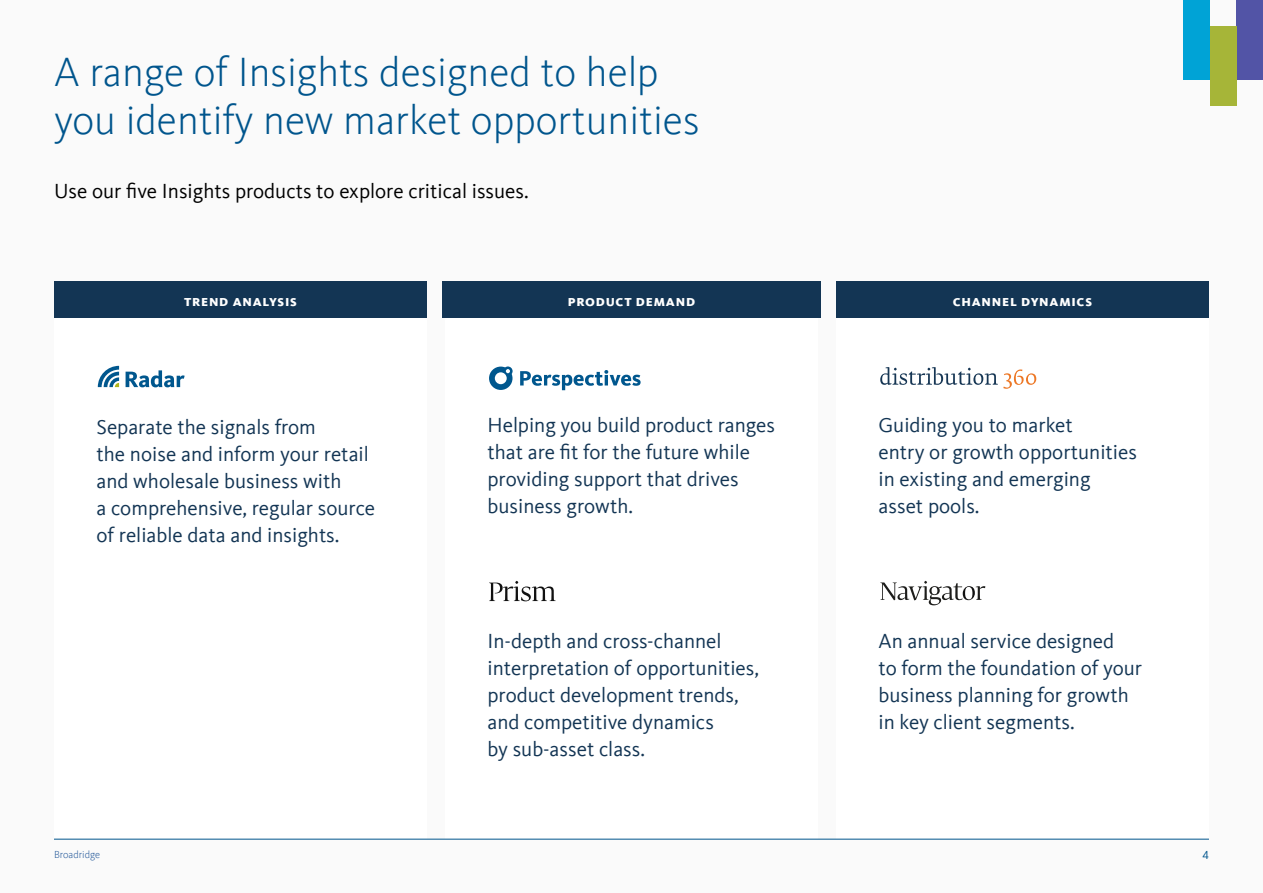
<style>
.page{position:relative;width:1263px;height:893px;background:#fafafa}
.page>*{position:absolute;margin:0;border:0;box-sizing:border-box;transform-origin:0 0}
.t1{font:300 42px/48px "Kievit Offc";color:#00558d}
.t2{font:21px/27px "Kievit Offc";color:#133554}
.t3{font:21px "Kievit Offc";color:#000}
.t4{font:800 15px "Kievit Sc Offc";letter-spacing:.05em;color:#fff}
.t5{font:12px "Kievit Offc";color:#00558d}
.t6{font:300 10.5px "Kievit Offc";color:#275b9b}
</style>
<div class="page">
<div style="left:836px;top:317px;width:373px;height:522px;background:#fff"></div>
<div style="left:445px;top:317px;width:373px;height:522px;background:#fff"></div>
<div style="left:54px;top:317px;width:373px;height:522px;background:#fff"></div>
<svg style="left:98px;top:366px;width:21px;height:21px"></svg>
<svg style="left:126px;top:370px;width:59px;height:17px"></svg>
<svg style="left:880px;top:367px;width:156px;height:22px"></svg>
<svg style="left:880px;top:581px;width:105px;height:24px"></svg>
<div style="left:54px;top:281px;width:373px;height:37px;background:#133554"></div>
<div style="left:442px;top:281px;width:379px;height:37px;background:#133554"></div>
<div style="left:836px;top:281px;width:373px;height:37px;background:#133554"></div>
<svg style="left:489px;top:366px;width:24px;height:24px"></svg>
<svg style="left:520px;top:370px;width:121px;height:20px"></svg>
<svg style="left:489px;top:581px;width:67px;height:20px"></svg>
<hr style="left:54px;top:839px;width:1155px;height:1px;background:#00558d">
<div style="left:1183px;top:0;width:27px;height:80px;background:#00a3d6"></div>
<div style="left:1236px;top:0;width:27px;height:80px;background:#5254a6"></div>
<div style="left:1210px;top:27px;width:26px;height:79px;background:#a6b538"></div>
<h1 class="t1" style="left:54px;top:49px;width:647px">A range of Insights designed to help you identify new market opportunities</h1>
<p class="t3" style="left:54px;top:179px;width:476px">Use our five Insights products to explore critical issues.</p>
<p class="t4" style="left:184px;top:292px;width:114px">trend analysis</p>
<p class="t4" style="left:568px;top:292px;width:129px">product demand</p>
<p class="t4" style="left:953px;top:292px;width:141px">channel dynamics</p>
<p class="t2" style="left:97px;top:413px;width:280px">Separate the signals from<br>the noise and inform your retail and wholesale business with<br>a comprehensive, regular source of reliable data and insights.</p>
<p class="t2" style="left:878px;top:412px;width:260px">Guiding you to market<br>entry or growth opportunities in existing and emerging asset pools.</p>
<p class="t2" style="left:487px;top:412px;width:289px">Helping you build product ranges that are fit for the future while providing support that drives business growth.</p>
<p class="t2" style="left:487px;top:628px;width:273px">In-depth and cross-channel interpretation of opportunities, product development trends, and competitive dynamics<br>by sub-asset class.</p>
<p class="t2" style="left:878px;top:628px;width:265px">An annual service designed<br>to form the foundation of your business planning for growth in key client segments.</p>
<p class="t6" style="left:54px;top:849px;width:48px">Broadridge</p>
<p class="t5" style="left:1202px;top:848px;width:8px">4</p>
</div>
